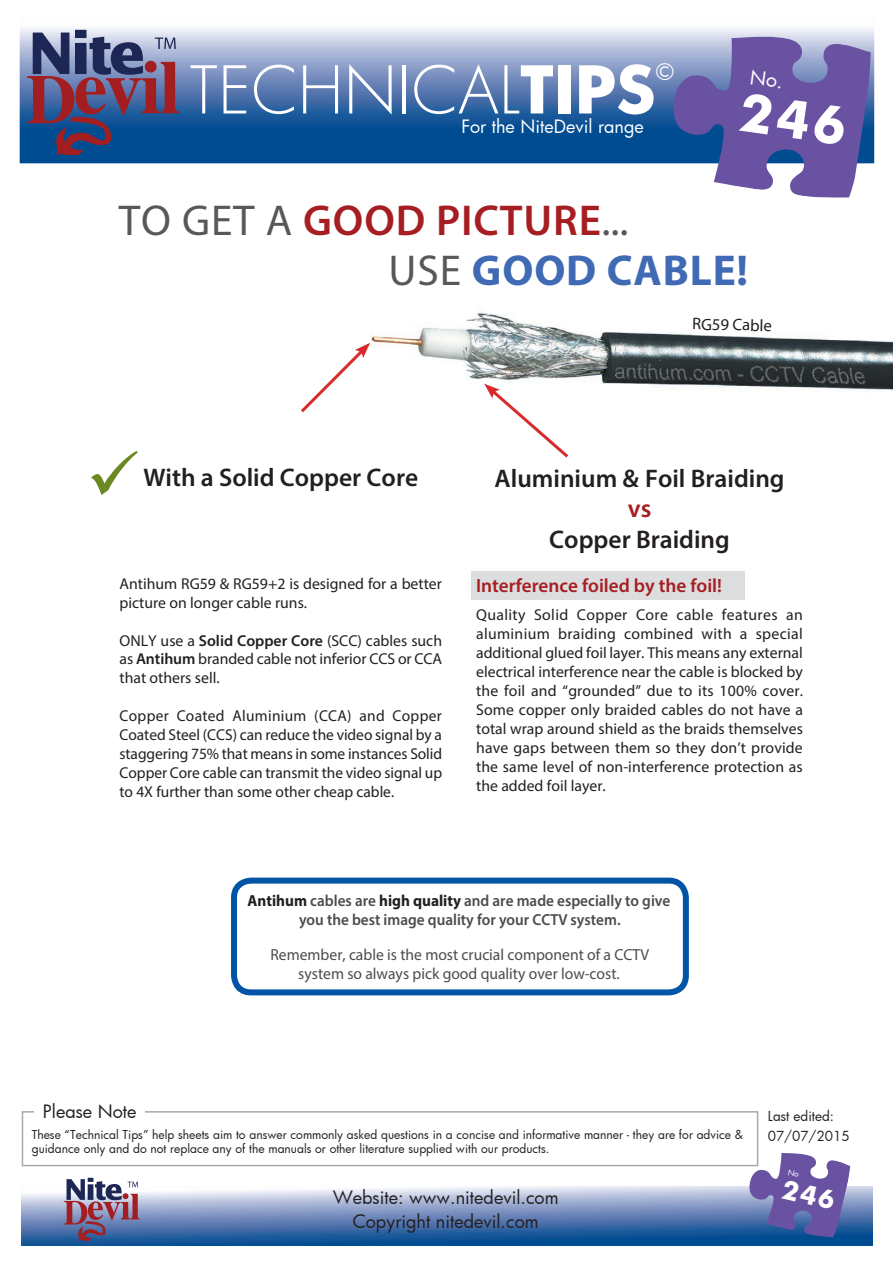
<style>
.page{position:relative;width:893px;height:1263px;background:#fff}
.page>*{position:absolute;margin:0;border:0;box-sizing:border-box;transform-origin:0 0}
.t1{font:300 63.9px "Futura";color:#fff}
.t2{font:43.35px/49.7px "Myriad Pro";color:#57585a}
.t3{font:600 25.5px "Myriad Pro";color:#231f20}
.t4{font:600 25.5px "Myriad Pro";color:#a61e22}
.t5{font:22.05px "Futura";color:#fff}
.t6{font:600 19.2px "Myriad Pro";color:#a61e22}
.t7{font:18px/24px "Futura";color:#231f20;text-align:center}
.t8{font:18px "Futura";color:#fff}
.t9{font:16.65px "Myriad Pro";color:#231f20}
.t10{font:600 16.05px/19.2px "Myriad Pro";color:#4b4c4d;text-align:center;scale:.95 1}
.t11{font:16.05px/19.2px "Myriad Pro";color:#4b4c4d;text-align:center}
.t12{font:15.75px/18.9px "Myriad Pro";color:#231f20;text-align:justify}
.t13{font:13.5px/19.5px "Futura";color:#231f20}
.t14{font:12px/14.4px "Futura";color:#231f20}
.s1{font-weight:700}
.s2{font-weight:600;color:#a61e22}
.s3{font-weight:700;color:#406ab4}
.s4{font-weight:600}
.s5{font-weight:700;color:#231f20}
</style>
<div class="page">
<div style="left:22px;top:1111px;width:736px;height:55px;border:2px solid #a8a9ad"></div>
<div style="left:34px;top:1104px;width:111px;height:14px;background:#fff"></div>
<svg style="left:19px;top:28px;width:856px;height:136px;background:#5982b4"></svg>
<svg style="left:22px;top:1186px;width:850px;height:59px;background:#7090bd"></svg>
<svg style="left:27px;top:30px;width:152px;height:125px;background:#5a5b84"></svg>
<svg style="left:64px;top:1178px;width:76px;height:62px;background:#867896"></svg>
<img style="left:371px;top:312px;width:522px;height:78px">
<svg style="left:301px;top:343px;width:69px;height:70px"></svg>
<svg style="left:484px;top:384px;width:88px;height:74px"></svg>
<div style="left:231px;top:878px;width:458px;height:117px;border:6px solid #0154a6;border-radius:17px"></div>
<div style="left:471px;top:571px;width:273px;height:28px;background:#dcdddf"></div>
<svg style="left:671px;top:34px;width:203px;height:164px;background:#7b75b3"></svg>
<svg style="left:747px;top:1143px;width:105px;height:96px"></svg>
<h1 class="t1" style="left:189px;top:47px;width:468px">TECHNICAL<span class="s1">TIPS</span></h1>
<h3 class="t5" style="left:656px;top:57px;width:19px">©</h3>
<p class="t8" style="left:461px;top:114px;width:184px">For the NiteDevil range</p>
<h2 class="t2" style="left:389px;top:195px;width:361px;text-indent:-270px">TO GET A <span class="s2">GOOD PICTURE</span>...<br>USE <span class="s3">GOOD CABLE!</span></h2>
<p class="t9" style="left:692px;top:314px;width:81px;rotate:1deg">RG59 Cable</p>
<h3 class="t3" style="left:143px;top:461px;width:276px">With a Solid Copper Core</h3>
<p class="t12" style="left:120px;top:574px;width:324px">Antihum RG59 &amp; RG59+2 is designed for a better picture on longer cable runs.</p>
<p class="t12" style="left:120px;top:630px;width:324px">ONLY use a <span class="s4">Solid Copper Core</span> (SCC) cables such as <span class="s4">Antihum</span> branded cable not inferior CCS or CCA that others sell.</p>
<p class="t12" style="left:120px;top:706px;width:324px">Copper Coated Aluminium (CCA) and Copper Coated Steel (CCS) can reduce the video signal by a staggering 75% that means in some instances Solid Copper Core cable can transmit the video signal up to 4X further than some other cheap cable.</p>
<h3 class="t3" style="left:495px;top:462px;width:291px">Aluminium &amp; Foil Braiding</h3>
<h3 class="t4" style="left:628px;top:492px;width:25px">vs</h3>
<h3 class="t3" style="left:549px;top:523px;width:182px">Copper Braiding</h3>
<p class="t6" style="left:476px;top:573px;width:247px">Interference foiled by the foil!</p>
<p class="t12" style="left:476px;top:605px;width:328px">Quality Solid Copper Core cable features an aluminium braiding combined with a special additional glued foil layer. This means any external electrical interference near the cable is blocked by the foil and “grounded” due to its 100% cover.<br>Some copper only braided cables do not have a total wrap around shield as the braids themselves have gaps between them so they don’t provide the same level of non-interference protection as the added foil layer.</p>
<p class="t10" style="left:248px;top:890px;width:447px"><span class="s5">Antihum</span> cables are <span class="s5">high quality</span> and are made especially to give you the best image quality for your CCTV system.</p>
<p class="t11" style="left:271px;top:945px;width:380px">Remember, cable is the most crucial component of a CCTV system so always pick good quality over low-cost.</p>
<p class="t7" style="left:43px;top:1099px;width:95px">Please Note</p>
<p class="t13" style="left:768px;top:1106px;width:83px">Last edited:<br>07/07/2015</p>
<p class="t14" style="left:32px;top:1127px;width:713px">These “Technical Tips” help sheets aim to answer commonly asked questions in a concise and informative manner - they are for advice &amp; guidance only and do not replace any of the manuals or other literature supplied with our products.</p>
<p class="t7" style="left:333px;top:1185px;width:227px">Website: www.nitedevil.com<br>Copyright nitedevil.com</p>
</div>
